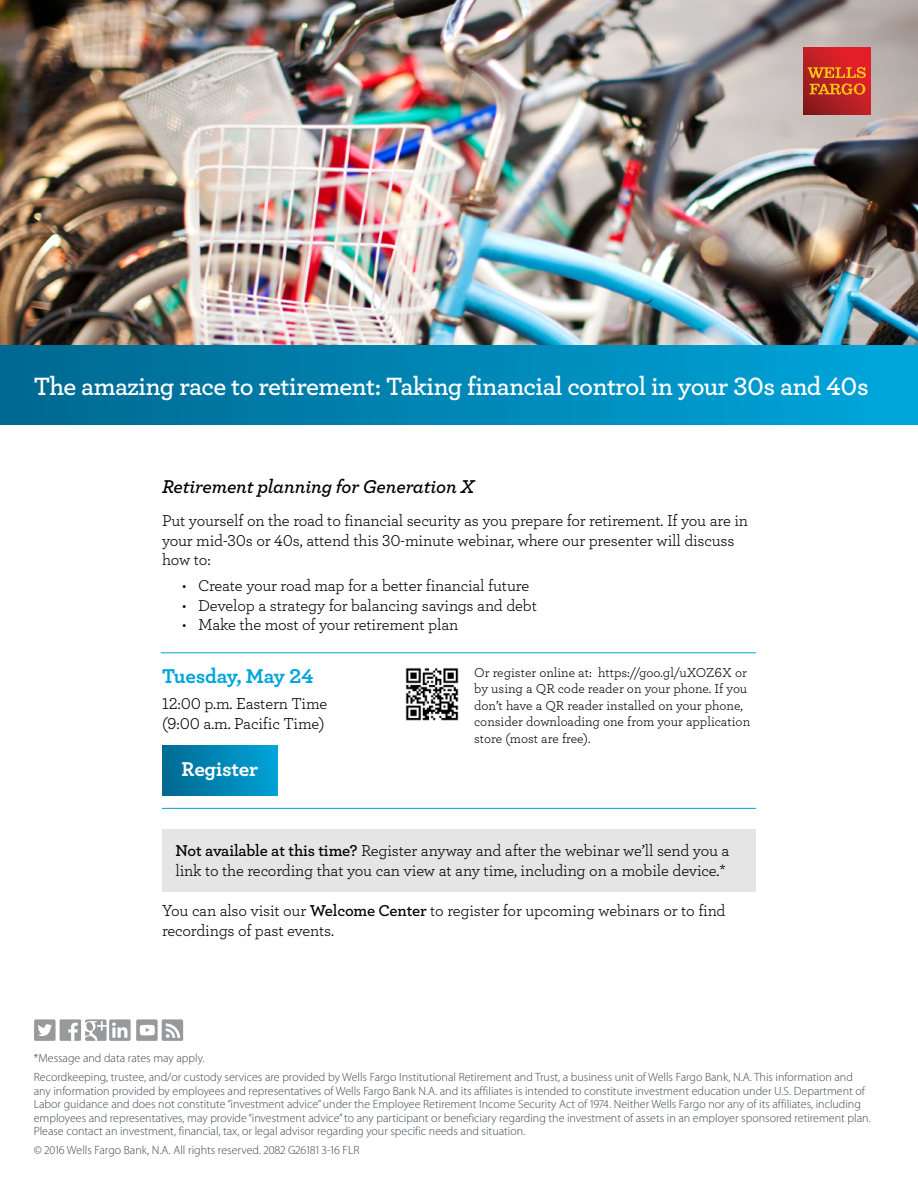
<style>
.page{position:relative;width:918px;height:1188px;background:#fff}
.page>*{position:absolute;margin:0;border:0;box-sizing:border-box;transform-origin:0 0}
.t1{font:600 26.25px "Archer";letter-spacing:-.02em;color:#fff}
.t2{font:700 21px "Archer";letter-spacing:-.015em;color:#00a5da}
.t3{font:700 21px "Archer";letter-spacing:-.01em;color:#fff}
.t4{font:italic 600 19.5px "Archer";letter-spacing:-.01em;color:#000}
.t5{font:16.5px/19.5px "Archer";letter-spacing:-.01em;color:#000}
.t6{font:13.5px/16.5px "Archer";color:#000}
.t7{font:300 12px/13.5px "Myriad Pro";color:#3f454f}
.s1{font-weight:600}
</style>
<div class="page">
<div style="left:162px;top:830px;width:594px;height:62px;background:#e4e5e4"></div>
<hr style="left:162px;top:808px;width:594px;height:1px;background:#00a5da">
<hr style="left:161px;top:652px;width:595px;height:1px;background:#00a5da">
<div style="left:162px;top:746px;width:116px;height:49px;background:linear-gradient(to right,#006991,#00a2d7)"></div>
<img style="left:0;top:0;width:918px;height:345px">
<div style="left:0;top:345px;width:918px;height:79px;background:linear-gradient(to right,#00688f,#00a6db)"></div>
<svg style="left:803px;top:47px;width:68px;height:68px;background:#be1e24"></svg>
<svg style="left:808px;top:67px;width:58px;height:28px;background:#d4581e"></svg>
<img style="left:405px;top:668px;width:54px;height:53px">
<svg style="left:34px;top:1019px;width:22px;height:22px"></svg>
<div style="left:60px;top:1019px;width:21px;height:22px;background:#98999a"></div>
<svg style="left:68px;top:1023px;width:10px;height:18px"></svg>
<div style="left:109px;top:1019px;width:22px;height:22px;background:#98999a;border-radius:2px"></div>
<svg style="left:85px;top:1019px;width:42px;height:22px"></svg>
<svg style="left:136px;top:1019px;width:47px;height:22px"></svg>
<h1 class="t1" style="left:34px;top:367px;width:836px">The amazing race to retirement: Taking financial control in your 30s and 40s</h1>
<h2 class="t4" style="left:162px;top:472px;width:314px">Retirement planning for Generation X</h2>
<p class="t5" style="left:162px;top:510px;width:588px">Put yourself on the road to financial security as you prepare for retirement. If you are in your mid-30s or 40s, attend this 30-minute webinar, where our presenter will discuss how to:</p>
<p class="t5" style="left:182px;top:575px;width:349px">• Create your road map for a better financial future</p>
<p class="t5" style="left:182px;top:595px;width:356px">• Develop a strategy for balancing savings and debt</p>
<p class="t5" style="left:182px;top:614px;width:278px">• Make the most of your retirement plan</p>
<h3 class="t2" style="left:162px;top:659px;width:153px">Tuesday, May 24</h3>
<p class="t5" style="left:162px;top:693px;width:167px">12:00 p.m. Eastern Time (9:00 a.m. Pacific Time)</p>
<p class="t3" style="left:182px;top:753px;width:78px">Register</p>
<p class="t6" style="left:474px;top:663px;width:278px">Or register online at: https://goo.gl/uXOZ6X or by using a QR code reader on your phone. If you don’t have a QR reader installed on your phone, consider downloading one from your application store (most are free).</p>
<p class="t5" style="left:176px;top:840px;width:556px"><span class="s1">Not available at this time?</span> Register anyway and after the webinar we’ll send you a link to the recording that you can view at any time, including on a mobile device.*</p>
<p class="t5" style="left:162px;top:900px;width:565px">You can also visit our <span class="s1">Welcome Center</span> to register for upcoming webinars or to find recordings of past events.</p>
<p class="t7" style="left:34px;top:1052px;width:172px">*Message and data rates may apply.</p>
<p class="t7" style="left:34px;top:1071px;width:838px">Recordkeeping, trustee, and/or custody services are provided by Wells Fargo Institutional Retirement and Trust, a business unit of Wells Fargo Bank, N.A. This information and any information provided by employees and representatives of Wells Fargo Bank N.A. and its affiliates is intended to constitute investment education under U.S. Department of Labor guidance and does not constitute “investment advice” under the Employee Retirement Income Security Act of 1974. Neither Wells Fargo nor any of its affiliates, including employees and representatives, may provide “investment advice” to any participant or beneficiary regarding the investment of assets in an employer sponsored retirement plan.<br>Please contact an investment, financial, tax, or legal advisor regarding your specific needs and situation.</p>
<p class="t7" style="left:34px;top:1144px;width:327px">© 2016 Wells Fargo Bank, N.A. All rights reserved. 2082 G26181 3-16 FLR</p>
</div>
